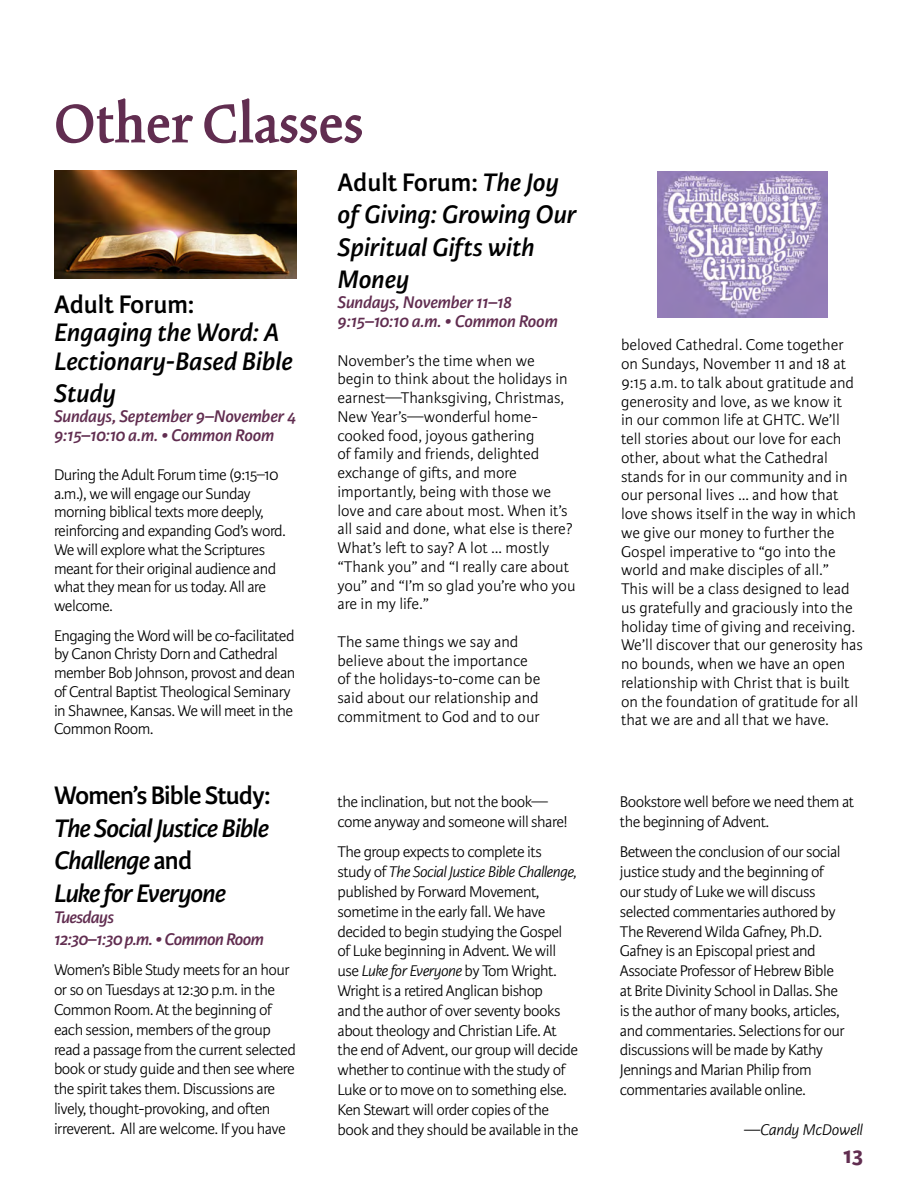
<style>
.page{position:relative;width:918px;height:1188px;background:#fff}
.page>*{position:absolute;margin:0;border:0;box-sizing:border-box;transform-origin:0 0}
.t1{font:600 60px "Kinesis Pro 3";color:#612d50}
.t2{font:italic 600 27px/32.4px "Karmina Sans";color:#000}
.t3{font:italic 600 27px/32.4px "Karmina Sans";letter-spacing:-.03em;color:#000}
.t4{font:600 27px "Karmina Sans";letter-spacing:-.03em;color:#000}
.t5{font:600 27px "Karmina Sans";color:#000}
.t6{font:700 24px "Karmina Sans";color:#612d50}
.t7{font:italic 600 18px/19.5px "Karmina Sans";letter-spacing:-.015em;color:#612d50}
.t8{font:300 16.5px/19.8px "Karmina Sans";letter-spacing:-.03em;color:#000}
.t9{font:300 16.5px/18.8px "Karmina Sans";color:#000}
.t10{font:italic 300 16.5px "Karmina Sans";letter-spacing:-.01em;color:#000}
.s1{font-style:normal}
.s2{font-style:italic}
</style>
<div class="page">
<img style="left:54px;top:171px;width:243px;height:107px">
<img style="left:658px;top:171px;width:169px;height:147px">
<h1 class="t1" style="left:54px;top:88px;width:311px">Other Classes</h1>
<h2 class="t5" style="left:54px;top:289px;width:142px">Adult Forum:</h2>
<h2 class="t2" style="left:54px;top:319px;width:240px;line-height:28.5px">Engaging the Word: A<br>Lectionary-Based Bible</h2>
<h2 class="t2" style="left:54px;top:378px;width:63px">Study</h2>
<p class="t7" style="left:54px;top:407px;width:244px">Sundays, September 9–November 4<br>9:15–10:10 a.m. • Common Room</p>
<p class="t8" style="left:54px;top:465px;width:233px;line-height:18.8px">During the Adult Forum time (9:15–10 a.m.), we will engage our Sunday morning biblical texts more deeply, reinforcing and expanding God’s word.<br>We will explore what the Scriptures meant for their original audience and what they mean for us today. All are welcome.</p>
<p class="t8" style="left:54px;top:626px;width:243px;line-height:18.8px">Engaging the Word will be co-facilitated by Canon Christy Dorn and Cathedral member Bob Johnson, provost and dean of Central Baptist Theological Seminary in Shawnee, Kansas. We will meet in the Common Room.</p>
<h2 class="t4" style="left:54px;top:780px;width:218px">Women’s Bible Study:</h2>
<h2 class="t3" style="left:54px;top:812px;width:217px">The Social Justice Bible<br>Challenge <span class="s1">and<br></span>Luke for Everyone</h2>
<p class="t7" style="left:54px;top:907px;width:212px;line-height:21.6px">Tuesdays<br>12:30–1:30 p.m. • Common Room</p>
<p class="t8" style="left:54px;top:961px;width:243px">Women’s Bible Study meets for an hour or so on Tuesdays at 12:30 p.m. in the Common Room. At the beginning of each session, members of the group read a passage from the current selected book or study guide and then see where the spirit takes them. Discussions are lively, thought-provoking, and often irreverent. All are welcome. If you have</p>
<h2 class="t2" style="left:338px;top:167px;width:240px"><span class="s1">Adult Forum:</span> The Joy of Giving: Growing Our<br>Spiritual Gifts with<br>Money</h2>
<p class="t7" style="left:338px;top:292px;width:222px">Sundays, November 11–18<br>9:15–10:10 a.m. • Common Room</p>
<p class="t9" style="left:338px;top:351px;width:240px">November’s the time when we begin to think about the holidays in earnest—Thanksgiving, Christmas,<br>New Year’s—wonderful home&shy;cooked food, joyous gathering<br>of family and friends, delighted exchange of gifts, and more importantly, being with those we love and care about most. When it’s all said and done, what else is there?<br>What’s left to say? A lot … mostly “Thank you” and “I really care about you” and “I’m so glad you’re who you are in my life.”</p>
<p class="t9" style="left:338px;top:633px;width:204px">The same things we say and believe about the importance of the holidays-to-come can be said about our relationship and commitment to God and to our</p>
<p class="t8" style="left:338px;top:792px;width:232px">the inclination, but not the book— come anyway and someone will share!</p>
<p class="t8" style="left:338px;top:843px;width:242px">The group expects to complete its study of <span class="s2">The Social Justice Bible Challenge, </span>published by Forward Movement, sometime in the early fall. We have decided to begin studying the Gospel of Luke beginning in Advent. We will use <span class="s2">Luke for Everyone</span> by Tom Wright.<br>Wright is a retired Anglican bishop<br>and the author of over seventy books about theology and Christian Life. At the end of Advent, our group will decide whether to continue with the study of Luke or to move on to something else.<br>Ken Stewart will order copies of the book and they should be available in the</p>
<p class="t9" style="left:621px;top:336px;width:243px">beloved Cathedral. Come together on Sundays, November 11 and 18 at 9:15 a.m. to talk about gratitude and generosity and love, as we know it<br>in our common life at GHTC. We’ll tell stories about our love for each other, about what the Cathedral stands for in our community and in our personal lives … and how that love shows itself in the way in which we give our money to further the Gospel imperative to “go into the world and make disciples of all.”<br>This will be a class designed to lead us gratefully and graciously into the holiday time of giving and receiving.<br>We’ll discover that our generosity has no bounds, when we have an open relationship with Christ that is built on the foundation of gratitude for all that we are and all that we have.</p>
<p class="t8" style="left:620px;top:792px;width:236px">Bookstore well before we need them at the beginning of Advent.</p>
<p class="t8" style="left:620px;top:843px;width:226px">Between the conclusion of our social justice study and the beginning of our study of Luke we will discuss selected commentaries authored by The Reverend Wilda Gafney, Ph.D.<br>Gafney is an Episcopal priest and Associate Professor of Hebrew Bible at Brite Divinity School in Dallas. She is the author of many books, articles, and commentaries. Selections for our discussions will be made by Kathy Jennings and Marian Philip from commentaries available online.</p>
<p class="t10" style="left:744px;top:1120px;width:121px">—Candy McDowell</p>
<h3 class="t6" style="left:843px;top:1141px;width:21px">13</h3>
</div>
